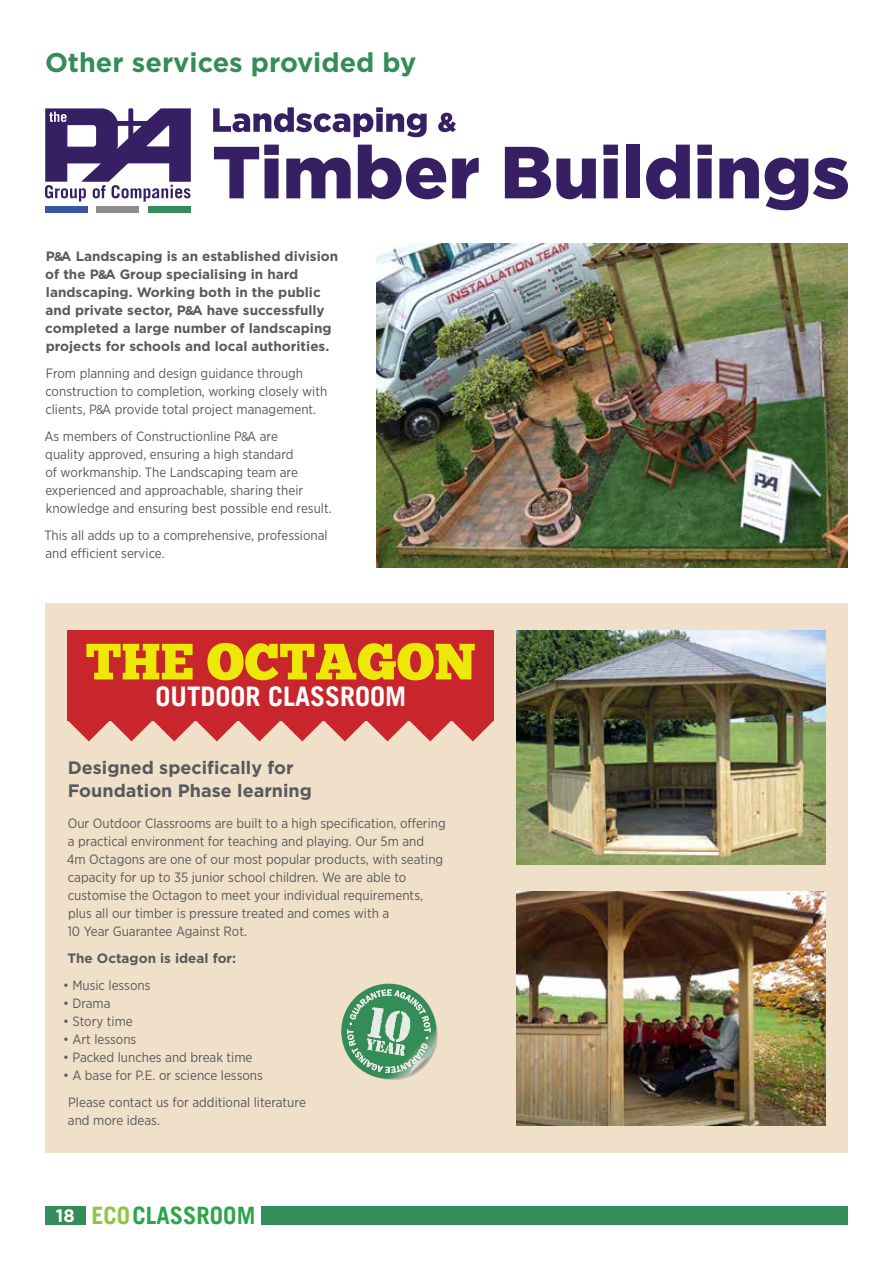
<style>
.page{position:relative;width:893px;height:1263px;background:#fff}
.page>*{position:absolute;margin:0;border:0;box-sizing:border-box;transform-origin:0 0}
.t1{font:51px "Chunk Five";color:#eee809}
.t2{font:700 27px "Gotham";color:#348d58}
.t3{font:700 27px "Trade Gothic LT";color:#fff}
.t4{font:700 24px "Trade Gothic LT";color:#2da44a}
.t5{font:700 18px/22.5px "Gotham";color:#58595b}
.t6{font:13.5px/18px "Gotham Narrow";color:#58595b}
.t7{font:700 13.5px/18px "Gotham";color:#58595b}
.s1{font-size:12.75px}
.s2{font-family:"Gotham";font-size:18px;color:#fff}
.s3{color:#8dc63f}
</style>
<div class="page">
<div style="left:261px;top:1206px;width:587px;height:18px;background:#348d58"></div>
<div style="left:45px;top:1206px;width:41px;height:18px;background:#348d58"></div>
<div style="left:45px;top:603px;width:803px;height:549px;background:#f0e0ca"></div>
<svg style="left:214px;top:145px;width:65px;height:53px"></svg>
<svg style="left:286px;top:158px;width:65px;height:40px"></svg>
<svg style="left:358px;top:145px;width:88px;height:54px"></svg>
<svg style="left:452px;top:158px;width:27px;height:40px"></svg>
<svg style="left:505px;top:147px;width:91px;height:52px"></svg>
<svg style="left:603px;top:145px;width:15px;height:53px"></svg>
<div style="left:626px;top:145px;width:14px;height:53px;background:#362063"></div>
<svg style="left:646px;top:145px;width:44px;height:54px"></svg>
<svg style="left:697px;top:145px;width:15px;height:53px"></svg>
<svg style="left:719px;top:158px;width:40px;height:40px"></svg>
<svg style="left:765px;top:158px;width:83px;height:52px"></svg>
<svg style="left:213px;top:107px;width:214px;height:30px"></svg>
<svg style="left:438px;top:113px;width:18px;height:19px"></svg>
<div style="left:45px;top:206px;width:43px;height:6px;background:#3a57a7"></div>
<div style="left:97px;top:206px;width:42px;height:6px;background:#8e8d8c"></div>
<div style="left:148px;top:206px;width:43px;height:6px;background:#348c59"></div>
<svg style="left:45px;top:108px;width:146px;height:94px"></svg>
<img style="left:376px;top:243px;width:472px;height:324px">
<img style="left:517px;top:630px;width:308px;height:234px">
<img style="left:517px;top:891px;width:308px;height:234px">
<svg style="left:68px;top:720px;width:426px;height:21px"></svg>
<div style="left:68px;top:630px;width:426px;height:90px;background:#c9252c"></div>
<svg style="left:341px;top:984px;width:97px;height:96px"></svg>
<h2 class="t2" style="left:45px;top:47px;width:373px">Other services provided by</h2>
<p class="t7" style="left:45px;top:247px;width:294px">P<span class="s1">&amp;</span>A Landscaping is an established division of the P<span class="s1">&amp;</span>A Group specialising in hard landscaping. Working both in the public and private sector, P<span class="s1">&amp;</span>A have successfully completed a large number of landscaping projects for schools and local authorities.</p>
<p class="t6" style="left:45px;top:364px;width:283px">From planning and design guidance through construction to completion, working closely with clients, P<span class="s1">&amp;</span>A provide total project management.</p>
<p class="t6" style="left:44px;top:427px;width:289px">As members of Constructionline P<span class="s1">&amp;</span>A are<br>quality approved, ensuring a high standard<br>of workmanship. The Landscaping team are experienced and approachable, sharing their knowledge and ensuring best possible end result.</p>
<p class="t6" style="left:44px;top:526px;width:285px">This all adds up to a comprehensive, professional and efficient service.</p>
<h1 class="t1" style="left:86px;top:638px;width:392px">THE OCTAGON</h1>
<h2 class="t3" style="left:156px;top:680px;width:252px">OUTDOOR CLASSROOM</h2>
<h3 class="t5" style="left:68px;top:756px;width:246px">Designed specifically for<br>Foundation Phase learning</h3>
<p class="t6" style="left:67px;top:814px;width:381px">Our Outdoor Classrooms are built to a high specification, offering a practical environment for teaching and playing. Our 5m and<br>4m Octagons are one of our most popular products, with seating capacity for up to 35 junior school children. We are able to customise the Octagon to meet your individual requirements, plus all our timber is pressure treated and comes with a<br>10 Year Guarantee Against Rot.</p>
<p class="t7" style="left:67px;top:949px;width:170px">The Octagon is ideal for:</p>
<p class="t6" style="left:63px;top:976px;width:89px">• Music lessons</p>
<p class="t6" style="left:63px;top:994px;width:49px">• Drama</p>
<p class="t6" style="left:63px;top:1012px;width:71px">• Story time</p>
<p class="t6" style="left:63px;top:1030px;width:75px">• Art lessons</p>
<p class="t6" style="left:63px;top:1048px;width:191px">• Packed lunches and break time</p>
<p class="t6" style="left:68px;top:1061px;width:239px;line-height:27px;text-indent:-5px">• A base for P.E. or science lessons<br>Please contact us for additional literature</p>
<p class="t6" style="left:68px;top:1111px;width:94px">and more ideas.</p>
<h3 class="t4" style="left:56px;top:1201px;width:201px"><span class="s2">18</span> <span class="s3">ECO</span>CLASSROOM</h3>
</div>
